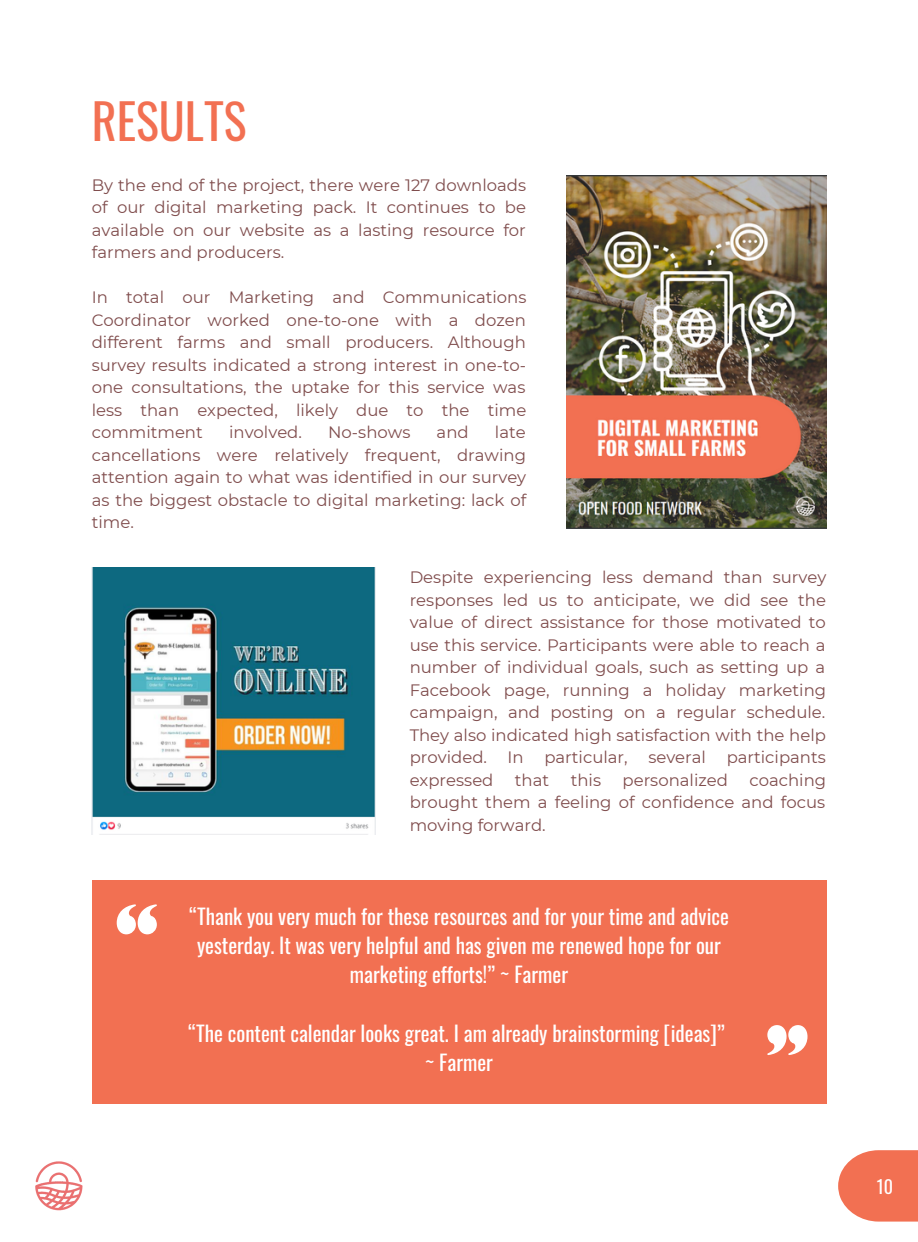
<style>
.page{position:relative;width:918px;height:1242px;background:#fff}
.page>*{position:absolute;margin:0;border:0;box-sizing:border-box;transform-origin:0 0}
.t1{font:48px "Oswald";color:#f27052}
.t2{font:21px/29.2px "Oswald";color:#fff;text-align:center}
.t3{font:18px "Oswald";color:#fff}
.t4{font:16.5px/22.5px "Montserrat";color:#804d4d;text-align:justify}
.s1{font-weight:700}
</style>
<div class="page">
<div style="left:92px;top:880px;width:734px;height:223px;background:#f27052"></div>
<svg style="left:767px;top:1025px;width:41px;height:30px"></svg>
<svg style="left:117px;top:904px;width:40px;height:30px"></svg>
<svg style="left:838px;top:1150px;width:80px;height:71px;background:#f37f65"></svg>
<img style="left:35px;top:1161px;width:48px;height:50px">
<img style="left:92px;top:568px;width:283px;height:266px">
<img style="left:567px;top:176px;width:260px;height:353px">
<h1 class="t1" style="left:92px;top:84px;width:156px">RESULTS</h1>
<p class="t4" style="left:92px;top:174px;width:436px">By the end of the project, there were 127 downloads of our digital marketing pack. It continues to be available on our website as a lasting resource for farmers and producers.</p>
<p class="t4" style="left:92px;top:286px;width:436px">In total our Marketing and Communications Coordinator worked one-to-one with a dozen different farms and small producers. Although survey results indicated a strong interest in one-to&shy;one consultations, the uptake for this service was less than expected, likely due to the time commitment</p>
<p class="t4" style="left:92px;top:421px;width:436px;text-indent:403px">late cancellations were relatively frequent, drawing attention again to what was identified in our survey as the biggest obstacle to digital marketing: lack of time.</p>
<p class="t4" style="left:229px;top:421px;width:74px">involved.</p>
<p class="t4" style="left:328px;top:421px;width:84px">No-shows</p>
<p class="t4" style="left:437px;top:421px;width:34px">and</p>
<p class="t4" style="left:410px;top:566px;width:418px">Despite experiencing less demand than survey responses led us to anticipate, we did see the value of direct assistance for those motivated to use this service. Participants were able to reach a number of individual goals, such as setting up a Facebook page, running a holiday marketing campaign, and posting on a regular schedule.<br>They also indicated high satisfaction with the help provided.</p>
<p class="t4" style="left:508px;top:746px;width:18px">In</p>
<p class="t4" style="left:544px;top:746px;width:85px">particular,</p>
<p class="t4" style="left:648px;top:746px;width:59px">several</p>
<p class="t4" style="left:727px;top:746px;width:101px">participants</p>
<p class="t4" style="left:410px;top:768px;width:85px">expressed</p>
<p class="t4" style="left:515px;top:768px;width:36px">that</p>
<p class="t4" style="left:571px;top:768px;width:32px">this</p>
<p class="t4" style="left:623px;top:768px;width:107px">personalized</p>
<p class="t4" style="left:410px;top:768px;width:418px;text-indent:340px">coaching brought them a feeling of confidence and focus moving forward.</p>
<p class="t2" style="left:189px;top:900px;width:541px">“Thank you very much for these resources and for your time and advice yesterday. It was very helpful and has given me renewed hope for our marketing efforts!” ~ Farmer</p>
<p class="t2" style="left:188px;top:1017px;width:538px">“The content calendar looks great. I am already brainstorming [ideas]” ~ Farmer</p>
<p class="t3" style="left:877px;top:1172px;width:18px">1 <span class="s1">9</span>0</p>
</div>
